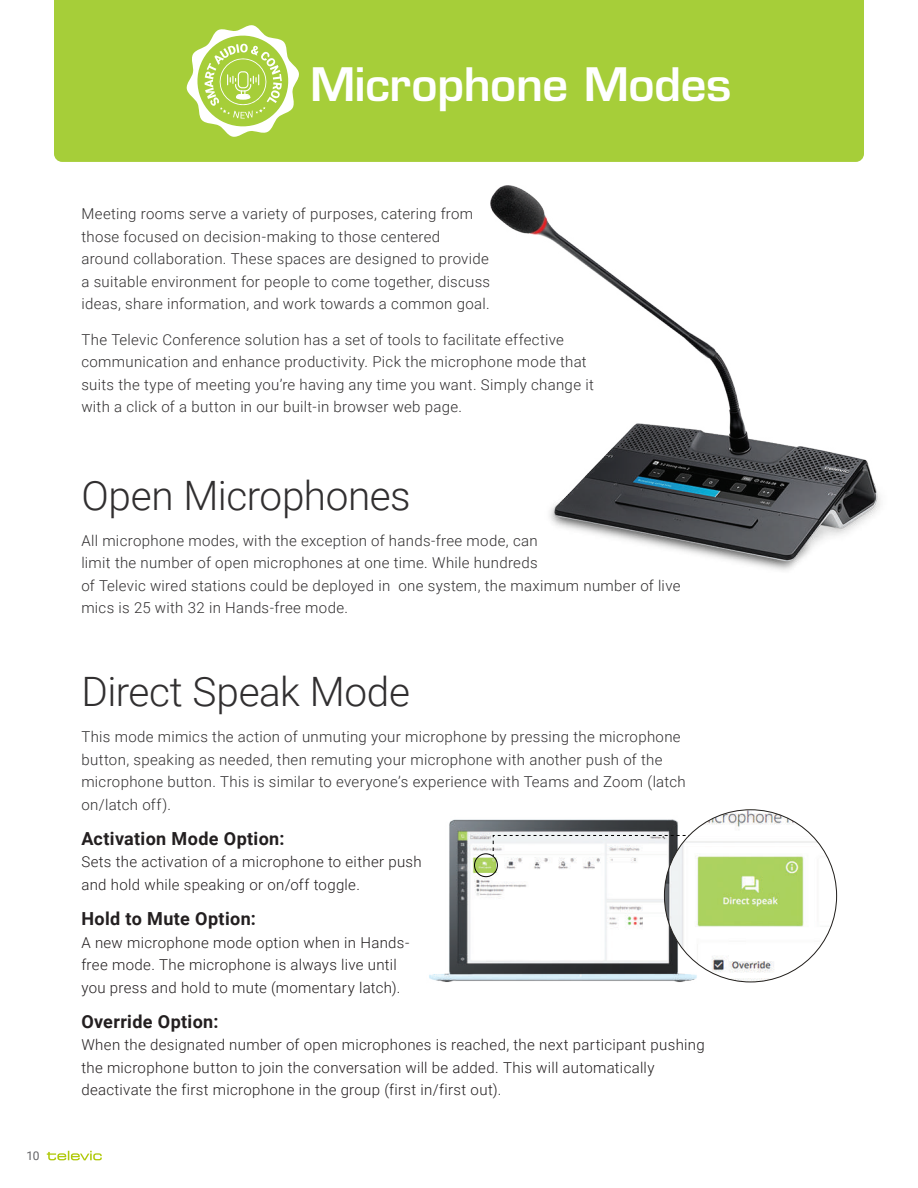
<style>
.page{position:relative;width:918px;height:1188px;background:#fff}
.page>*{position:absolute;margin:0;border:0;box-sizing:border-box;transform-origin:0 0}
.t1{font:600 45px "Eurostile LT Std";letter-spacing:-.01em;color:#fff}
.t2{font:300 40.5px "Roboto";letter-spacing:-.01em;color:#312f30}
.t3{font:700 18px "Roboto";letter-spacing:.02em;color:#231f20}
.t4{font:300 15px/22.5px "Roboto";letter-spacing:.02em;color:#312f30}
.t5{font:300 15px/22.5px "Roboto";letter-spacing:.02em;color:#231f20}
.t6{font:12px "Roboto";color:#636366}
.s1{color:#312f30}
</style>
<div class="page">
<div style="left:54px;top:0;width:810px;height:162px;background:#a6ce39"></div>
<img style="left:429px;top:809px;width:329px;height:174px">
<svg style="left:492px;top:835px;width:197px;height:22px"></svg>
<img style="left:664px;top:810px;width:173px;height:172px;border-radius:86px">
<div style="left:474px;top:853px;width:24px;height:24px;border:1px solid #000;border-radius:50%"></div>
<svg style="left:186px;top:24px;width:114px;height:114px"></svg>
<img style="left:490px;top:186px;width:391px;height:385px">
<svg style="left:47px;top:1151px;width:55px;height:9px"></svg>
<p class="t6" style="left:27px;top:1148px;width:15px">10</p>
<h1 class="t1" style="left:310px;top:56px;width:422px">Microphone Modes</h1>
<p class="t4" style="left:81px;top:202px;width:410px">Meeting rooms serve a variety of purposes, catering from those focused on decision-making to those centered around collaboration. These spaces are designed to provide a suitable environment for people to come together, discuss ideas, share information, and work towards a common goal.</p>
<p class="t4" style="left:81px;top:327px;width:514px">The Televic Conference solution has a set of tools to facilitate effective communication and enhance productivity. Pick the microphone mode that suits the type of meeting you’re having any time you want. Simply change it with a click of a button in our built-in browser web page.</p>
<h2 class="t2" style="left:81px;top:467px;width:331px">Open Microphones</h2>
<p class="t4" style="left:81px;top:528px;width:601px">All microphone modes, with the exception of hands-free mode, can<br>limit the number of open microphones at one time. While hundreds<br>of Televic wired stations could be deployed in one system, the maximum number of live mics is 25 with 32 in Hands-free mode.</p>
<h2 class="t2" style="left:81px;top:663px;width:330px">Direct Speak Mode</h2>
<p class="t4" style="left:81px;top:725px;width:606px">This mode mimics the action of unmuting your microphone by pressing the microphone button, speaking as needed, then remuting your microphone with another push of the microphone button. This is similar to everyone’s experience with Teams and Zoom (latch on/latch off).</p>
<p class="t3" style="left:81px;top:826px;width:205px">Activation Mode Option:</p>
<p class="t5" style="left:81px;top:850px;width:342px">Sets the activation of a microphone to either push and hold while speaking or on/off toggle.</p>
<p class="t3" style="left:81px;top:906px;width:176px">Hold to Mute Option:</p>
<p class="t5" style="left:81px;top:930px;width:329px">A new microphone mode option when in Hands&shy;free mode. The microphone is always live until you press and hold to mute (momentary latch).</p>
<p class="t3" style="left:81px;top:1009px;width:139px">Override Option:</p>
<p class="t5" style="left:81px;top:1033px;width:625px">When the designated number of open microphones is reached, the next participant pushing the microphone button to join the conversation will be added. This will automatically deactivate the first microphone in the group (first in/first out)<span class="s1">.</span></p>
</div>
